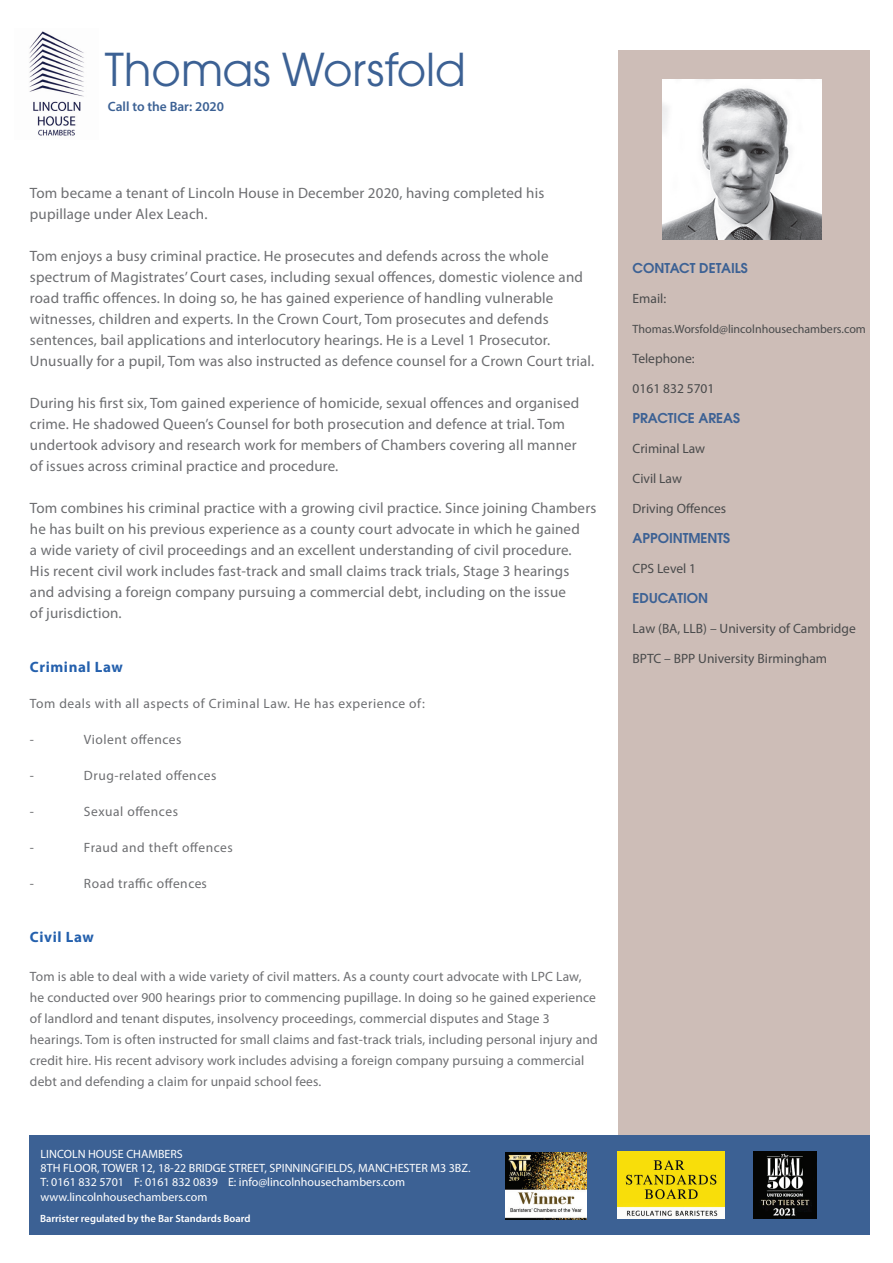
<style>
.page{position:relative;width:893px;height:1263px;background:#fff}
.page>*{position:absolute;margin:0;border:0;box-sizing:border-box;transform-origin:0 0}
.t1{font:45px "Avant Garde";color:#3c6194}
.t2{font:15px/21px "Myriad Pro";letter-spacing:.01em;color:#6d6e71}
.t3{font:700 15px "Myriad Pro";letter-spacing:.04em;color:#2460ad}
.t4{font:13.5px/21px "Myriad Pro";letter-spacing:.01em;color:#6d6e71}
.t5{font:13.5px "Myriad Pro";letter-spacing:.04em;color:#6d6e71}
.t6{font:13.5px "Myriad Pro";color:#494a4b}
.t7{font:600 13.5px "Avant Garde";color:#3c6194}
.t8{font:600 13.5px "Myriad Pro";color:#3c6194}
.t9{font:12px/14.4px "Myriad Pro";color:#fff}
.t10{font:12px "Myriad Pro";color:#494a4b}
.t11{font:600 10.5px "Myriad Pro";color:#fff}
</style>
<div class="page">
<div style="left:618px;top:51px;width:252px;height:1159px;background:#cdbdb7"></div>
<div style="left:29px;top:1136px;width:841px;height:99px;background:#3c6194"></div>
<img style="left:29px;top:31px;width:55px;height:105px">
<img style="left:662px;top:79px;width:160px;height:160px">
<img style="left:617px;top:1152px;width:107px;height:66px">
<img style="left:505px;top:1152px;width:82px;height:67px">
<img style="left:754px;top:1152px;width:62px;height:66px">
<p class="t1" style="left:105px;top:44px;width:363px">Thomas Worsfold</p>
<p class="t8" style="left:108px;top:101px;width:118px">Call to the Bar: 2020</p>
<p class="t2" style="left:30px;top:184px;width:516px">Tom became a tenant of Lincoln House in December 2020, having completed his pupillage under Alex Leach.</p>
<p class="t2" style="left:30px;top:247px;width:566px">Tom enjoys a busy criminal practice. He prosecutes and defends across the whole spectrum of Magistrates’ Court cases, including sexual offences, domestic violence and road traffic offences. In doing so, he has gained experience of handling vulnerable witnesses, children and experts. In the Crown Court, Tom prosecutes and defends sentences, bail applications and interlocutory hearings. He is a Level 1 Prosecutor.<br>Unusually for a pupil, Tom was also instructed as defence counsel for a Crown Court trial.</p>
<p class="t2" style="left:30px;top:394px;width:551px">During his first six, Tom gained experience of homicide, sexual offences and organised crime. He shadowed Queen’s Counsel for both prosecution and defence at trial. Tom undertook advisory and research work for members of Chambers covering all manner of issues across criminal practice and procedure.</p>
<p class="t2" style="left:30px;top:499px;width:568px">Tom combines his criminal practice with a growing civil practice. Since joining Chambers he has built on his previous experience as a county court advocate in which he gained<br>a wide variety of civil proceedings and an excellent understanding of civil procedure.<br>His recent civil work includes fast-track and small claims track trials, Stage 3 hearings and advising a foreign company pursuing a commercial debt, including on the issue<br>of jurisdiction.</p>
<p class="t3" style="left:30px;top:658px;width:95px">Criminal Law</p>
<p class="t5" style="left:30px;top:699px;width:396px">Tom deals with all aspects of Criminal Law. He has experience of:</p>
<p class="t4" style="left:30px;top:730px;width:6px">-</p>
<p class="t5" style="left:84px;top:735px;width:99px">Violent offences</p>
<p class="t4" style="left:30px;top:766px;width:6px">-</p>
<p class="t5" style="left:84px;top:771px;width:134px">Drug-related offences</p>
<p class="t4" style="left:30px;top:802px;width:6px">-</p>
<p class="t5" style="left:84px;top:807px;width:96px">Sexual offences</p>
<p class="t4" style="left:30px;top:838px;width:6px">-</p>
<p class="t5" style="left:84px;top:843px;width:150px">Fraud and theft offences</p>
<p class="t4" style="left:30px;top:874px;width:6px">-</p>
<p class="t5" style="left:84px;top:879px;width:125px">Road traffic offences</p>
<p class="t3" style="left:30px;top:928px;width:65px">Civil Law</p>
<p class="t4" style="left:30px;top:967px;width:569px">Tom is able to deal with a wide variety of civil matters. As a county court advocate with LPC Law, he conducted over 900 hearings prior to commencing pupillage. In doing so he gained experience of landlord and tenant disputes, insolvency proceedings, commercial disputes and Stage 3 hearings. Tom is often instructed for small claims and fast-track trials, including personal injury and credit hire. His recent advisory work includes advising a foreign company pursuing a commercial debt and defending a claim for unpaid school fees.</p>
<p class="t9" style="left:41px;top:1147px;width:431px">LINCOLN HOUSE CHAMBERS<br>8TH FLOOR, TOWER 12, 18-22 BRIDGE STREET, SPINNINGFIELDS, MANCHESTER M3 3BZ.<br>T: 0161 832 5701 F: 0161 832 0839 E: info@lincolnhousechambers.com www.lincolnhousechambers.com</p>
<p class="t11" style="left:40px;top:1214px;width:212px">Barrister regulated by the Bar Standards Board</p>
<p class="t7" style="left:633px;top:263px;width:117px">CONTACT DETAILS</p>
<p class="t6" style="left:633px;top:293px;width:35px">Email:</p>
<p class="t10" style="left:633px;top:324px;width:235px">Thomas.Worsfold@lincolnhousechambers.com</p>
<p class="t6" style="left:633px;top:353px;width:64px">Telephone:</p>
<p class="t6" style="left:633px;top:383px;width:83px">0161 832 5701</p>
<p class="t7" style="left:633px;top:413px;width:109px">PRACTICE AREAS</p>
<p class="t6" style="left:633px;top:443px;width:74px">Criminal Law</p>
<p class="t6" style="left:633px;top:473px;width:51px">Civil Law</p>
<p class="t6" style="left:633px;top:503px;width:95px">Driving Offences</p>
<p class="t7" style="left:633px;top:533px;width:99px">APPOINTMENTS</p>
<p class="t6" style="left:633px;top:563px;width:65px">CPS Level 1</p>
<p class="t7" style="left:633px;top:593px;width:77px">EDUCATION</p>
<p class="t6" style="left:633px;top:623px;width:225px">Law (BA, LLB) – University of Cambridge</p>
<p class="t6" style="left:633px;top:653px;width:196px">BPTC – BPP University Birmingham</p>
</div>
